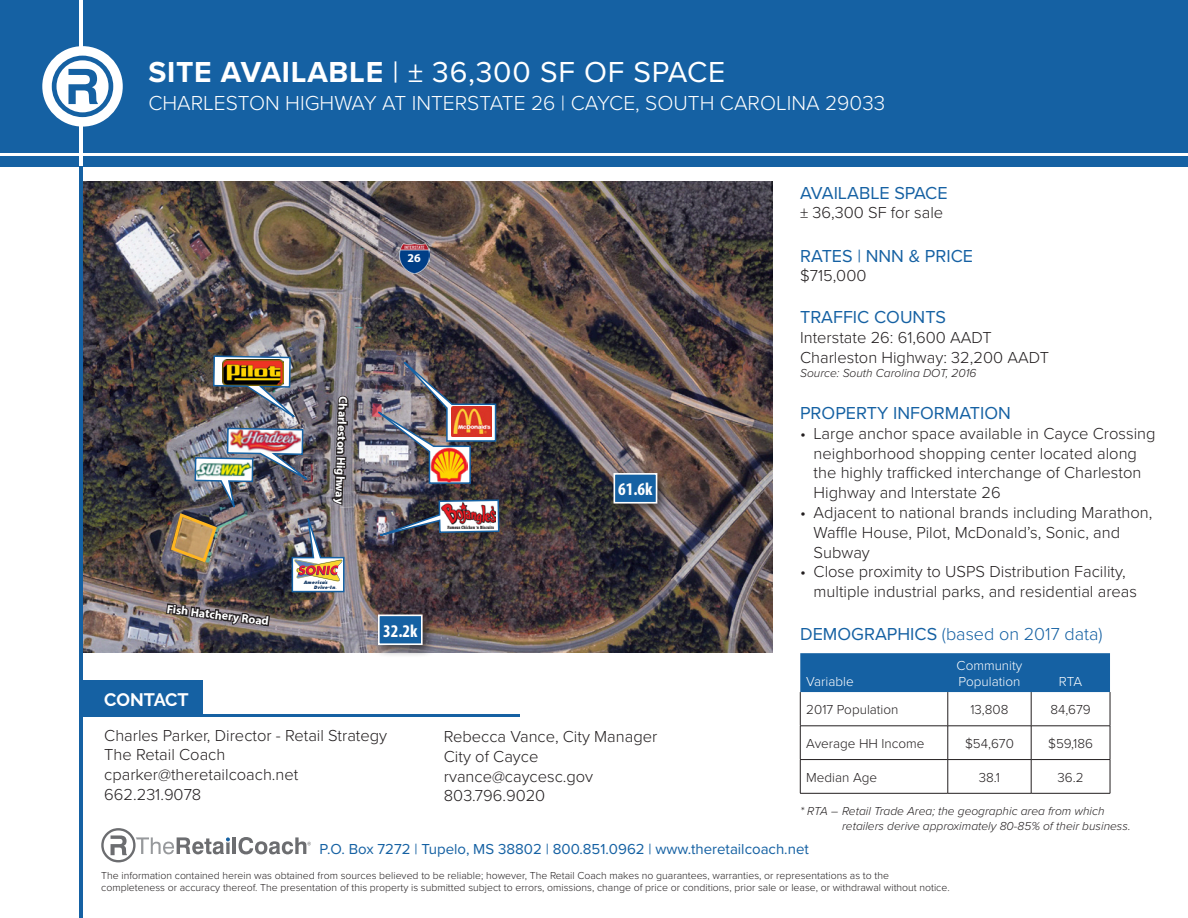
<style>
.page{position:relative;width:1188px;height:918px;background:#fff}
.page>*{position:absolute;margin:0;border:0;box-sizing:border-box;transform-origin:0 0}
.BlueTitles{font:30px "Proxima Nova";letter-spacing:.025em;color:#fff}
.t1{font:300 21px "Proxima Nova";color:#fff}
.t2{font:18px "Proxima Nova";color:#1561a3}
.t3{font:300 18px "Proxima Nova";color:#1561a3}
.BlueTitles-2{font:700 condensed 18px "Myriad Pro";color:#fff}
.t4{font:700 18px "Raleway";letter-spacing:-.005em;color:#fff}
.t5{font:300 16.5px/19.8px "Proxima Nova";color:#231f20}
.t6{font:15px "Proxima Nova";color:#1561a3}
.t7{font:300 13.5px "Proxima Nova";color:#231f20}
.t8{font:300 13.5px/16.2px "Proxima Nova";color:#fff}
.t9{font:italic 300 12px "Proxima Nova";color:#231f20}
.BlueTitles-3{font:700 12px "Myriad Pro";color:#fff}
.t10{font:300 10.5px/12px "Proxima Nova";color:#231f20}
.t11{font:italic 900 4.65px/4.9px "Futura BT";color:#193d67;scale:.96 1}
.s1{font-weight:700}
.s2{font-weight:400}
</style>
<div class="page">
<img style="left:83px;top:181px;width:689px;height:471px">
<div style="left:0;top:0;width:1188px;height:161px;background:#1561a3"></div>
<div style="left:0;top:156px;width:1188px;height:10px;background:#1561a3"></div>
<hr style="left:79px;top:0;width:4px;height:239px;background:#fff">
<hr style="left:79px;top:166px;width:4px;height:752px;background:#1561a3">
<hr style="left:0;top:153px;width:1188px;height:3px;background:#fff">
<hr style="left:202px;top:715px;width:318px;height:2px;background:#1561a3">
<div style="left:83px;top:680px;width:119px;height:37px;background:#1561a3"></div>
<div style="left:42px;top:46px;width:81px;height:81px;background:#fff;border-radius:50%"></div>
<svg style="left:52px;top:56px;width:61px;height:61px"></svg>
<hr style="left:233px;top:837px;width:3px;height:17px;background:#6c6d70">
<svg style="left:101px;top:828px;width:129px;height:34px"></svg>
<svg style="left:239px;top:837px;width:72px;height:17px"></svg>
<div style="left:800px;top:653px;width:310px;height:39px;background:#1561a3"></div>
<hr style="left:800px;top:692px;width:1px;height:34px;background:#231f20">
<hr style="left:948px;top:692px;width:1px;height:34px;background:#231f20">
<hr style="left:1031px;top:692px;width:1px;height:34px;background:#231f20">
<hr style="left:1110px;top:692px;width:1px;height:34px;background:#231f20">
<hr style="left:800px;top:726px;width:1px;height:33px;background:#231f20">
<hr style="left:800px;top:760px;width:1px;height:33px;background:#231f20">
<hr style="left:800px;top:726px;width:148px;height:1px;background:#231f20">
<hr style="left:948px;top:726px;width:83px;height:1px;background:#231f20">
<hr style="left:1031px;top:726px;width:79px;height:1px;background:#231f20">
<hr style="left:948px;top:726px;width:1px;height:33px;background:#231f20">
<hr style="left:1031px;top:726px;width:1px;height:33px;background:#231f20">
<hr style="left:1110px;top:726px;width:1px;height:33px;background:#231f20">
<hr style="left:948px;top:760px;width:1px;height:33px;background:#231f20">
<hr style="left:1031px;top:760px;width:1px;height:33px;background:#231f20">
<hr style="left:1110px;top:760px;width:1px;height:33px;background:#231f20">
<hr style="left:800px;top:759px;width:148px;height:1px;background:#231f20">
<hr style="left:948px;top:759px;width:83px;height:1px;background:#231f20">
<hr style="left:1031px;top:759px;width:79px;height:1px;background:#231f20">
<hr style="left:800px;top:793px;width:148px;height:1px;background:#231f20">
<hr style="left:948px;top:793px;width:83px;height:1px;background:#231f20">
<hr style="left:1031px;top:793px;width:79px;height:1px;background:#231f20">
<div style="left:609px;top:468px;width:62px;height:49px;background:#231f20;opacity:.75"></div>
<div style="left:614px;top:474px;width:43px;height:29px;background:#1561a3"></div>
<div style="left:613px;top:473px;width:44px;height:31px;border:2px solid #fff"></div>
<img style="left:399px;top:243px;width:30px;height:30px">
<img style="left:165px;top:355px;width:335px;height:300px">
<p class="BlueTitles" style="left:148px;top:49px;width:579px"><span class="s1">SITE AVAILABLE</span> | ± 36,300 SF OF SPACE</p>
<p class="t1" style="left:148px;top:87px;width:738px">CHARLESTON HIGHWAY AT INTERSTATE 26 | CAYCE, SOUTH CAROLINA 29033</p>
<p class="BlueTitles-3" style="left:407px;top:250px;width:15px">26</p>
<p class="BlueTitles-3" style="left:351px;top:397px;width:109px;rotate:92deg">Charleston Highway</p>
<p class="BlueTitles-2" style="left:618px;top:478px;width:36px">61.6k</p>
<p class="BlueTitles-3" style="left:168px;top:601px;width:104px;rotate:7deg">Fish Hatchery Road</p>
<p class="t4" style="left:104px;top:689px;width:86px">CONTACT</p>
<p class="t11" style="left:314px;top:580px;width:25px;text-indent:-10px">Americas<br>Drive•In</p>
<p class="BlueTitles-2" style="left:383px;top:619px;width:36px">32.2k</p>
<p class="t5" style="left:104px;top:724px;width:284px">Charles Parker, Director - Retail Strategy</p>
<p class="t5" style="left:104px;top:744px;width:123px">The Retail Coach</p>
<p class="t5" style="left:104px;top:764px;width:196px">cparker@theretailcoach.net</p>
<p class="t5" style="left:104px;top:784px;width:99px">662.231.9078</p>
<p class="t5" style="left:444px;top:726px;width:215px">Rebecca Vance, City Manager</p>
<p class="t5" style="left:444px;top:746px;width:96px">City of Cayce</p>
<p class="t5" style="left:444px;top:765px;width:151px">rvance@caycesc.gov</p>
<p class="t5" style="left:444px;top:785px;width:103px">803.796.9020</p>
<p class="t2" style="left:800px;top:179px;width:149px">AVAILABLE SPACE</p>
<p class="t5" style="left:800px;top:202px;width:145px">± 36,300 SF for sale</p>
<p class="t2" style="left:800px;top:242px;width:174px">RATES | NNN &amp; PRICE</p>
<p class="t5" style="left:800px;top:265px;width:68px">$715,000</p>
<p class="t2" style="left:800px;top:304px;width:147px">TRAFFIC COUNTS</p>
<p class="t5" style="left:800px;top:327px;width:193px">Interstate 26: 61,600 AADT</p>
<p class="t5" style="left:800px;top:347px;width:250px">Charleston Highway: 32,200 AADT</p>
<p class="t9" style="left:800px;top:364px;width:178px">Source: South Carolina DOT, 2016</p>
<p class="t2" style="left:800px;top:400px;width:212px">PROPERTY INFORMATION</p>
<p class="t5" style="left:814px;top:423px;width:343px;text-indent:-14px">• Large anchor space available in Cayce Crossing neighborhood shopping center located along the highly trafficked interchange of Charleston Highway and Interstate 26</p>
<p class="t5" style="left:814px;top:502px;width:340px;text-indent:-14px">• Adjacent to national brands including Marathon,<br>Waffle House, Pilot, McDonald’s, Sonic, and<br>Subway</p>
<p class="t5" style="left:814px;top:561px;width:325px;text-indent:-14px">• Close proximity to USPS Distribution Facility, multiple industrial parks, and residential areas</p>
<p class="t3" style="left:800px;top:621px;width:304px"><span class="s2">DEMOGRAPHICS</span> (based on 2017 data)</p>
<p class="t8" style="left:806px;top:673px;width:49px">Variable</p>
<p class="t8" style="left:957px;top:657px;width:67px">Community<br>Population</p>
<p class="t8" style="left:1059px;top:673px;width:25px">RTA</p>
<p class="t7" style="left:806px;top:700px;width:94px">2017 Population</p>
<p class="t7" style="left:970px;top:700px;width:40px">13,808</p>
<p class="t7" style="left:1050px;top:700px;width:42px">84,679</p>
<p class="t7" style="left:806px;top:733px;width:120px">Average HH Income</p>
<p class="t7" style="left:965px;top:733px;width:50px">$54,670</p>
<p class="t7" style="left:1048px;top:733px;width:46px">$59,186</p>
<p class="t7" style="left:806px;top:767px;width:72px">Median Age</p>
<p class="t7" style="left:979px;top:767px;width:23px">38.1</p>
<p class="t7" style="left:1058px;top:767px;width:28px">36.2</p>
<p class="t9" style="left:800px;top:802px;width:306px">* RTA – Retail Trade Area; the geographic area from which</p>
<p class="t9" style="left:842px;top:817px;width:290px">retailers derive approximately 80-85% of their business.</p>
<p class="t6" style="left:320px;top:838px;width:491px">P.O. Box 7272 | Tupelo, MS 38802 | 800.851.0962 | www.theretailcoach.net</p>
<p class="t10" style="left:101px;top:869px;width:850px">The information contained herein was obtained from sources believed to be reliable; however, The Retail Coach makes no guarantees, warranties, or representations as to the completeness or accuracy thereof. The presentation of this property is submitted subject to errors, omissions, change of price or conditions, prior sale or lease, or withdrawal without notice.</p>
</div>
